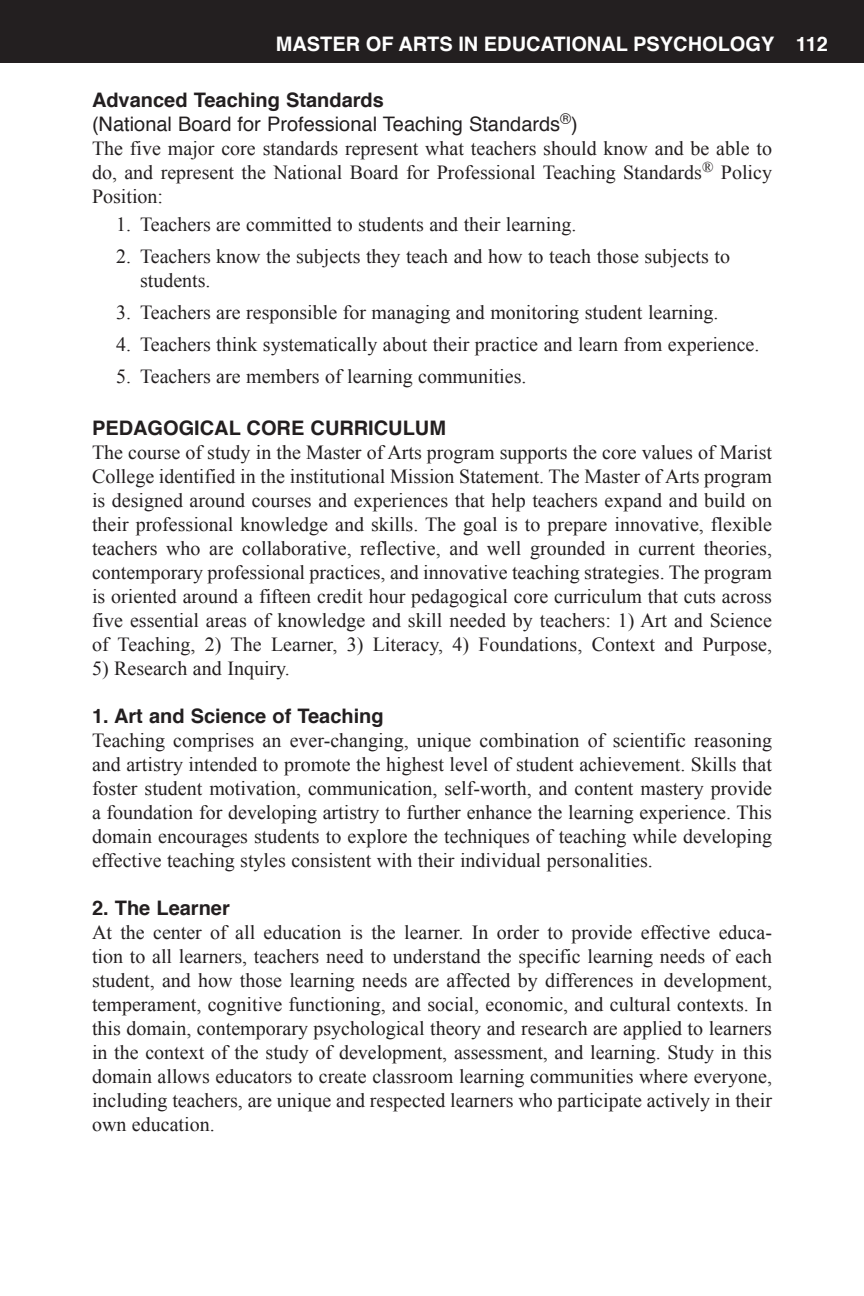
<style>
.page{position:relative;width:864px;height:1296px;background:#fff}
.page>*{position:absolute;margin:0;border:0;box-sizing:border-box;transform-origin:0 0}
.First_Paragraph{font:20px/24px "Times New Roman";color:#231f20;text-align:justify}
.C_Head_-_U___L{font:20px/24px "Helvetica";color:#231f20}
.C_Head_-_U___L-2{font:700 20px "Helvetica";color:#231f20}
.t1{font:700 20px "Helvetica";color:#fff}
.s1{font-weight:700}
</style>
<div class="page">
<div style="left:0;top:0;width:864px;height:63px;background:#231f20"></div>
<p class="t1" style="left:276px;top:28px;width:554px">MASTER OF ARTS IN EDUCATIONAL PSYCHOLOGY 112</p>
<p class="C_Head_-_U___L" style="left:92px;top:89px;width:487px"><span class="s1">Advanced Teaching Standards<br></span>(National Board for Professional Teaching Standards<sup>®</sup>)</p>
<p class="First_Paragraph" style="left:92px;top:136px;width:682px">The five major core standards represent what teachers should know and be able to do, and represent the National Board for Professional Teaching Standards<sup>®</sup> Policy Position:</p>
<p class="First_Paragraph" style="left:116px;top:212px;width:462px">1. Teachers are committed to students and their learning.</p>
<p class="First_Paragraph" style="left:140px;top:244px;width:592px;text-indent:-24px">2. Teachers know the subjects they teach and how to teach those subjects to students.</p>
<p class="First_Paragraph" style="left:116px;top:300px;width:604px">3. Teachers are responsible for managing and monitoring student learning.</p>
<p class="First_Paragraph" style="left:116px;top:332px;width:645px">4. Teachers think systematically about their practice and learn from experience.</p>
<p class="First_Paragraph" style="left:116px;top:364px;width:412px">5. Teachers are members of learning communities.</p>
<p class="C_Head_-_U___L-2" style="left:92px;top:412px;width:356px">PEDAGOGICAL CORE CURRICULUM</p>
<p class="First_Paragraph" style="left:92px;top:440px;width:682px">The course of study in the Master of Arts program supports the core values of Marist College identified in the institutional Mission Statement. The Master of Arts program is designed around courses and experiences that help teachers expand and build on their professional knowledge and skills. The goal is to prepare innovative, flexible teachers who are collaborative, reflective, and well grounded in current theories, contemporary professional practices, and innovative teaching strategies. The program is oriented around a fifteen credit hour pedagogical core curriculum that cuts across five essential areas of knowledge and skill needed by teachers: 1) Art and Science of Teaching, 2) The Learner, 3) Literacy, 4) Foundations, Context and Purpose,</p>
<p class="First_Paragraph" style="left:92px;top:656px;width:199px">5) Research and Inquiry.</p>
<p class="C_Head_-_U___L-2" style="left:92px;top:700px;width:293px">1. Art and Science of Teaching</p>
<p class="First_Paragraph" style="left:92px;top:728px;width:682px">Teaching comprises an ever-changing, unique combination of scientific reasoning and artistry intended to promote the highest level of student achievement. Skills that foster student motivation, communication, self-worth, and content mastery provide a foundation for developing artistry to further enhance the learning experience. This domain encourages students to explore the techniques of teaching while developing effective teaching styles consistent with their individual personalities.</p>
<p class="C_Head_-_U___L-2" style="left:92px;top:892px;width:139px">2. The Learner</p>
<p class="First_Paragraph" style="left:92px;top:920px;width:682px">At the center of all education is the learner. In order to provide effective educa&shy;tion to all learners, teachers need to understand the specific learning needs of each student, and how those learning needs are affected by differences in development, temperament, cognitive functioning, and social, economic, and cultural contexts. In this domain, contemporary psychological theory and research are applied to learners in the context of the study of development, assessment, and learning. Study in this domain allows educators to create classroom learning communities where everyone, including teachers, are unique and respected learners who participate actively in their own education.</p>
</div>
